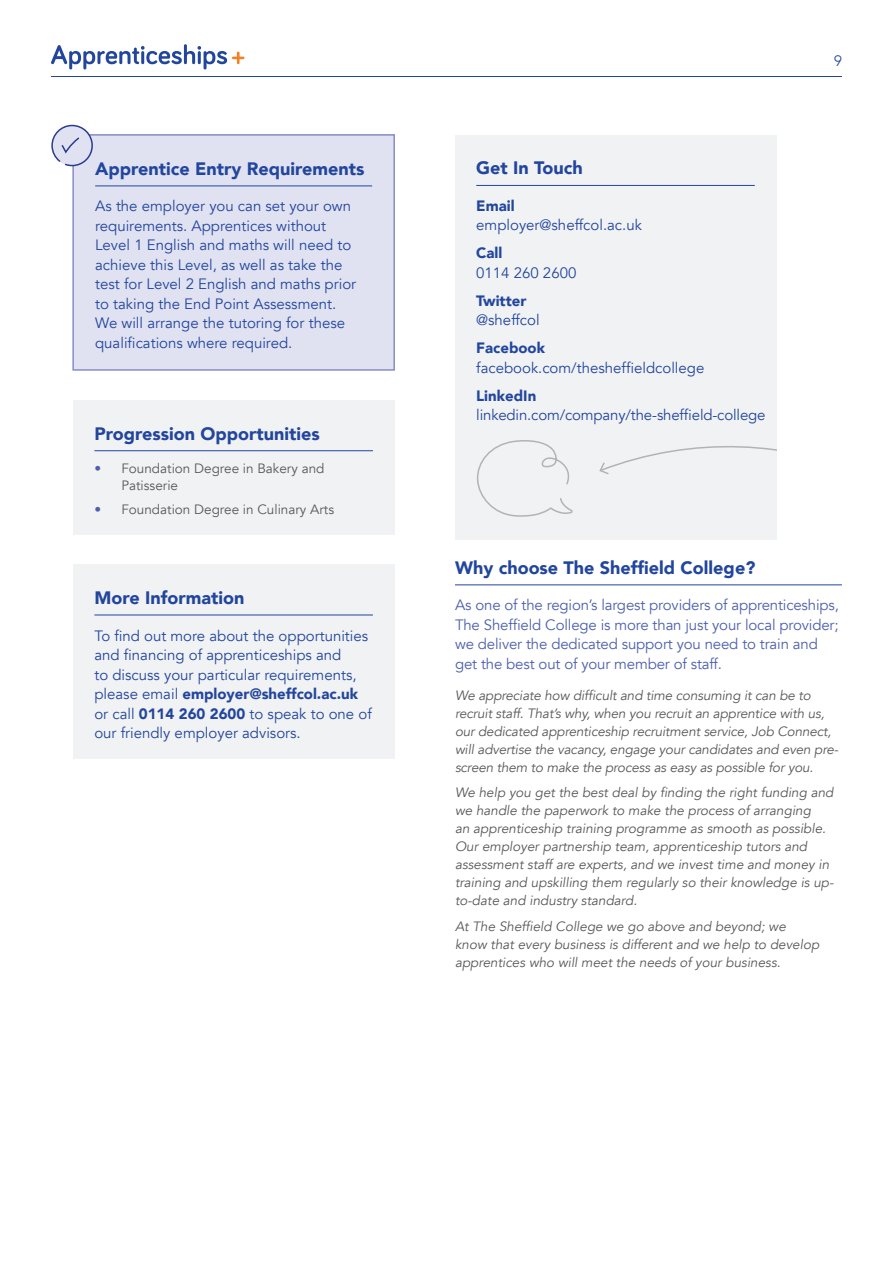
<style>
.page{position:relative;width:893px;height:1263px;background:#fff}
.page>*{position:absolute;margin:0;border:0;box-sizing:border-box;transform-origin:0 0}
.Header_Av_underlined{font:900 18px "Avenir";color:#22469d}
.Mid_Copy_Av_10_13{font:15px/19.5px "Avenir";color:#22469d}
.Mid_Copy_Av_10_13-2{font:15px/19.5px "Avenir";letter-spacing:-.01em;color:#4d60ac}
.t1{font:900 15px "Avenir";color:#22469d}
.t2{font:300 15px "Avenir";color:#22469d}
.Main_Copy_Italics_Av{font:italic 13.5px/18px "Avenir";color:#57585a}
.t3{font:13.5px/16.5px "Avenir";color:#57585a}
.s1{color:#4d60ac}
.s2{font-weight:900}
</style>
<div class="page">
<div style="left:455px;top:135px;width:321px;height:405px;background:#f1f2f3"></div>
<hr style="left:476px;top:185px;width:279px;height:1px;background:#22469d">
<svg style="left:599px;top:446px;width:177px;height:29px"></svg>
<svg style="left:476px;top:440px;width:97px;height:77px"></svg>
<hr style="left:51px;top:76px;width:791px;height:1px;background:#22469d">
<div style="left:73px;top:135px;width:321px;height:235px;background:#e1e2f1"></div>
<hr style="left:95px;top:186px;width:277px;height:1px;background:#22469d">
<div style="left:72px;top:134px;width:323px;height:237px;border:2px solid #888dc5"></div>
<div style="left:73px;top:400px;width:321px;height:135px;background:#f1f2f3"></div>
<hr style="left:94px;top:450px;width:279px;height:1px;background:#22469d">
<div style="left:73px;top:565px;width:321px;height:194px;background:#f1f2f3"></div>
<hr style="left:94px;top:615px;width:279px;height:1px;background:#22469d">
<svg style="left:51px;top:124px;width:43px;height:43px"></svg>
<hr style="left:455px;top:584px;width:387px;height:1px;background:#22469d">
<svg style="left:51px;top:44px;width:193px;height:25px"></svg>
<p class="Header_Av_underlined" style="left:95px;top:153px;width:271px">Apprentice Entry Requirements</p>
<p class="Mid_Copy_Av_10_13" style="left:95px;top:197px;width:263px">As the employer you can set your own requirements. Apprentices without Level 1 English and maths will need to achieve this Level, as well as take the test for Level 2 English and maths prior to taking the End Point Assessment.<br>We will arrange the tutoring for these qualifications where required.</p>
<p class="Header_Av_underlined" style="left:94px;top:418px;width:227px">Progression Opportunities</p>
<p class="t3" style="left:121px;top:461px;width:205px;text-indent:-27px"><span class="s1">•</span> Foundation Degree in Bakery and<br>Patisserie</p>
<p class="t3" style="left:94px;top:501px;width:241px"><span class="s1">•</span> Foundation Degree in Culinary Arts</p>
<p class="Header_Av_underlined" style="left:94px;top:582px;width:152px">More Information</p>
<p class="Mid_Copy_Av_10_13" style="left:94px;top:626px;width:279px">To find out more about the opportunities and financing of apprenticeships and<br>to discuss your particular requirements, please email <span class="s2">employer@sheffcol.ac.uk </span>or call <span class="s2">0114 260 2600</span> to speak to one of our friendly employer advisors.</p>
<h1 class="Header_Av_underlined" style="left:476px;top:153px;width:108px">Get In Touch</h1>
<p class="t1" style="left:476px;top:193px;width:40px">Email</p>
<p class="Mid_Copy_Av_10_13" style="left:476px;top:216px;width:167px">employer@sheffcol.ac.uk</p>
<p class="t1" style="left:476px;top:240px;width:28px">Call</p>
<p class="Mid_Copy_Av_10_13" style="left:476px;top:263px;width:102px">0114 260 2600</p>
<p class="t1" style="left:476px;top:288px;width:52px">Twitter</p>
<p class="Mid_Copy_Av_10_13" style="left:476px;top:311px;width:65px">@sheffcol</p>
<p class="t1" style="left:476px;top:335px;width:70px">Facebook</p>
<p class="Mid_Copy_Av_10_13" style="left:476px;top:358px;width:230px">facebook.com/thesheffieldcollege</p>
<p class="t1" style="left:476px;top:383px;width:62px">LinkedIn</p>
<p class="Mid_Copy_Av_10_13" style="left:476px;top:406px;width:291px">linkedin.com/company/the-sheffield-college</p>
<p class="t2" style="left:834px;top:52px;width:9px">9</p>
<p class="Header_Av_underlined" style="left:455px;top:552px;width:302px">Why choose The Sheffield College?</p>
<p class="Mid_Copy_Av_10_13-2" style="left:455px;top:596px;width:385px">As one of the region’s largest providers of apprenticeships, The Sheffield College is more than just your local provider; we deliver the dedicated support you need to train and get the best out of your member of staff.</p>
<p class="Main_Copy_Italics_Av" style="left:455px;top:686px;width:385px">We appreciate how difficult and time consuming it can be to recruit staff. That’s why, when you recruit an apprentice with us, our dedicated apprenticeship recruitment service, Job Connect, will advertise the vacancy, engage your candidates and even pre&shy;screen them to make the process as easy as possible for you.</p>
<p class="Main_Copy_Italics_Av" style="left:455px;top:784px;width:380px">We help you get the best deal by finding the right funding and we handle the paperwork to make the process of arranging<br>an apprenticeship training programme as smooth as possible.<br>Our employer partnership team, apprenticeship tutors and assessment staff are experts, and we invest time and money in training and upskilling them regularly so their knowledge is up&shy;to-date and industry standard.</p>
<p class="Main_Copy_Italics_Av" style="left:455px;top:917px;width:366px">At The Sheffield College we go above and beyond; we know that every business is different and we help to develop apprentices who will meet the needs of your business.</p>
</div>
